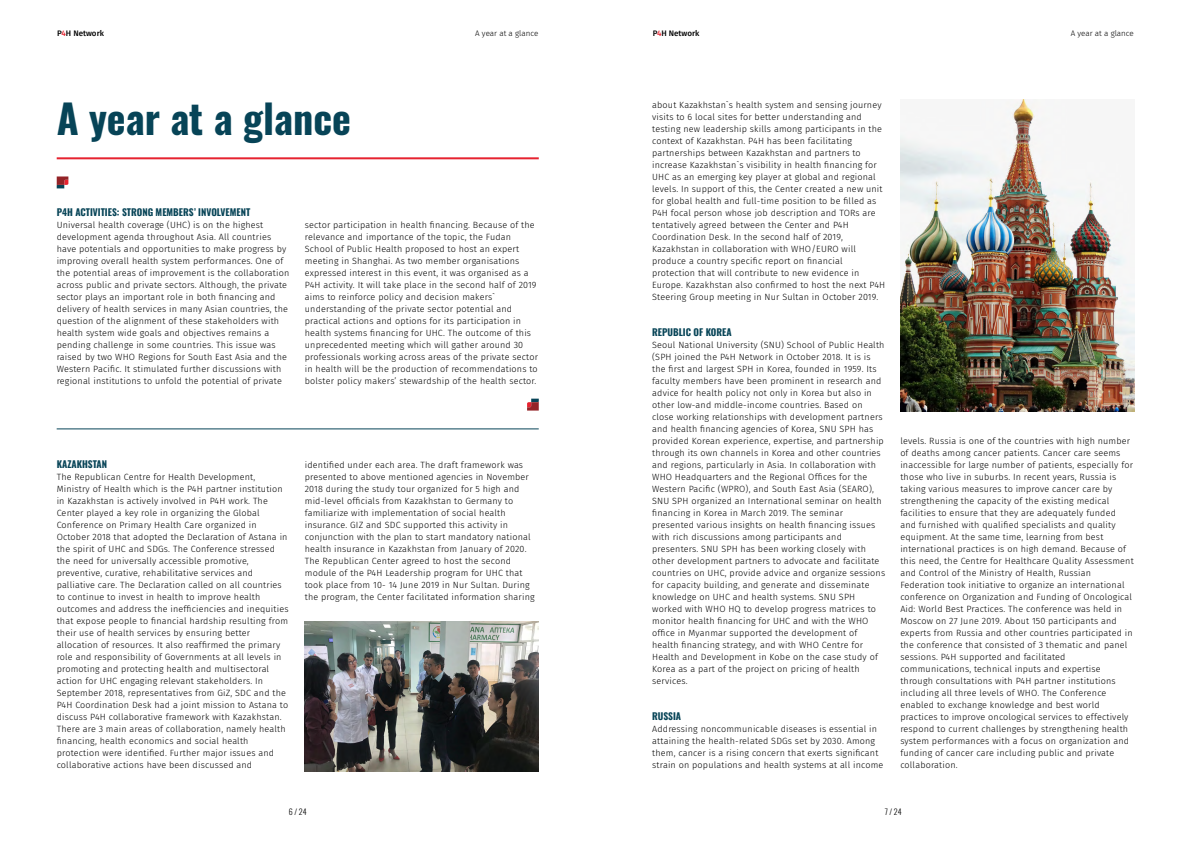
<style>
.page{position:relative;width:1191px;height:842px;background:#fff}
.page>*{position:absolute;margin:0;border:0;box-sizing:border-box;transform-origin:0 0}
.Header_Oswald_Bold_4{font:700 40px "Oswald";color:#074457}
.Body_text_Fira_Sans{font:700 9.5px "Oswald";color:#074457}
.Body_text_Fira_Sans-2{font:300 9px/12px "Fira Sans";letter-spacing:.02em;color:#000}
.t1{font:300 8px "Fira Sans";color:#000}
.t2{font:500 8px "Fira Sans";color:#000}
.t3{font:300 8px "Oswald";color:#000}
.s1{color:#e62330}
</style>
<div class="page">
<hr style="left:57px;top:157px;width:482px;height:2px;background:#e62330">
<hr style="left:57px;top:429px;width:482px;height:1px;background:#074457">
<svg style="left:57px;top:176px;width:11px;height:12px"></svg>
<svg style="left:527px;top:399px;width:12px;height:12px"></svg>
<img style="left:305px;top:621px;width:234px;height:150px">
<img style="left:900px;top:99px;width:234px;height:312px">
<p class="t2" style="left:57px;top:27px;width:48px">P<span class="s1">4</span>H Network</p>
<p class="t1" style="left:475px;top:27px;width:65px">A year at a glance</p>
<p class="t2" style="left:652px;top:27px;width:48px">P<span class="s1">4</span>H Network</p>
<p class="t1" style="left:1070px;top:27px;width:65px">A year at a glance</p>
<p class="Header_Oswald_Bold_4" style="left:57px;top:97px;width:296px">A year at a glance</p>
<p class="Body_text_Fira_Sans" style="left:57px;top:207px;width:195px">P4H ACTIVITIES: STRONG MEMBERS’ INVOLVEMENT</p>
<p class="Body_text_Fira_Sans-2" style="left:57px;top:219px;width:234px">Universal health coverage (UHC) is on the highest development agenda throughout Asia. All countries have potentials and opportunities to make progress by improving overall health system performances. One of the potential areas of improvement is the collaboration across public and private sectors. Although, the private sector plays an important role in both financing and delivery of health services in many Asian countries, the question of the alignment of these stakeholders with health system wide goals and objectives remains a pending challenge in some countries. This issue was raised by two WHO Regions for South East Asia and the Western Pacific. It stimulated further discussions with regional institutions to unfold the potential of private</p>
<p class="Body_text_Fira_Sans-2" style="left:305px;top:219px;width:235px">sector participation in health financing. Because of the relevance and importance of the topic, the Fudan School of Public Health proposed to host an expert meeting in Shanghai. As two member organisations expressed interest in this event, it was organised as a P4H activity. It will take place in the second half of 2019 aims to reinforce policy and decision makers` understanding of the private sector potential and practical actions and options for its participation in health systems financing for UHC. The outcome of this unprecedented meeting which will gather around 30 professionals working across areas of the private sector in health will be the production of recommendations to bolster policy makers’ stewardship of the health sector.</p>
<p class="Body_text_Fira_Sans" style="left:57px;top:459px;width:52px">KAZAKHSTAN</p>
<p class="Body_text_Fira_Sans-2" style="left:57px;top:471px;width:233px">The Republican Centre for Health Development, Ministry of Health which is the P4H partner institution in Kazakhstan is actively involved in P4H work. The Center played a key role in organizing the Global Conference on Primary Health Care organized in October 2018 that adopted the Declaration of Astana in the spirit of UHC and SDGs. The Conference stressed the need for universally accessible promotive, preventive, curative, rehabilitative services and palliative care. The Declaration called on all countries to continue to invest in health to improve health outcomes and address the inefficiencies and inequities that expose people to financial hardship resulting from their use of health services by ensuring better allocation of resources. It also reaffirmed the primary role and responsibility of Governments at all levels in promoting and protecting health and multisectoral action for UHC engaging relevant stakeholders. In September 2018, representatives from GiZ, SDC and the P4H Coordination Desk had a joint mission to Astana to discuss P4H collaborative framework with Kazakhstan.<br>There are 3 main areas of collaboration, namely health financing, health economics and social health protection were identified. Further major issues and collaborative actions have been discussed and</p>
<p class="Body_text_Fira_Sans-2" style="left:305px;top:459px;width:227px">identified under each area. The draft framework was presented to above mentioned agencies in November 2018 during the study tour organized for 5 high and mid-level officials from Kazakhstan to Germany to familiarize with implementation of social health insurance. GIZ and SDC supported this activity in conjunction with the plan to start mandatory national health insurance in Kazakhstan from January of 2020.</p>
<p class="Body_text_Fira_Sans-2" style="left:305px;top:555px;width:231px">The Republican Center agreed to host the second module of the P4H Leadership program for UHC that took place from 10- 14 June 2019 in Nur Sultan. During the program, the Center facilitated information sharing</p>
<p class="Body_text_Fira_Sans-2" style="left:652px;top:99px;width:235px">about Kazakhstan`s health system and sensing journey visits to 6 local sites for better understanding and testing new leadership skills among participants in the context of Kazakhstan. P4H has been facilitating partnerships between Kazakhstan and partners to increase Kazakhstan`s visibility in health financing for UHC as an emerging key player at global and regional levels. In support of this, the Center created a new unit for global health and full-time position to be filled as P4H focal person whose job description and TORs are tentatively agreed between the Center and P4H Coordination Desk. In the second half of 2019, Kazakhstan in collaboration with WHO/EURO will produce a country specific report on financial protection that will contribute to new evidence in Europe. Kazakhstan also confirmed to host the next P4H Steering Group meeting in Nur Sultan in October 2019.</p>
<p class="Body_text_Fira_Sans" style="left:652px;top:327px;width:81px">REPUBLIC OF KOREA</p>
<p class="Body_text_Fira_Sans-2" style="left:652px;top:339px;width:234px">Seoul National University (SNU) School of Public Health (SPH joined the P4H Network in October 2018. It is is the first and largest SPH in Korea, founded in 1959. Its faculty members have been prominent in research and advice for health policy not only in Korea but also in other low-and middle-income countries. Based on close working relationships with development partners and health financing agencies of Korea, SNU SPH has provided Korean experience, expertise, and partnership through its own channels in Korea and other countries and regions, particularly in Asia. In collaboration with WHO Headquarters and the Regional Offices for the Western Pacific (WPRO), and South East Asia (SEARO), SNU SPH organized an International seminar on health financing in Korea in March 2019. The seminar presented various insights on health financing issues with rich discussions among participants and presenters. SNU SPH has been working closely with other development partners to advocate and facilitate countries on UHC, provide advice and organize sessions for capacity building, and generate and disseminate knowledge on UHC and health systems. SNU SPH worked with WHO HQ to develop progress matrices to monitor health financing for UHC and with the WHO office in Myanmar supported the development of health financing strategy, and with WHO Centre for Health and Development in Kobe on the case study of Korea as a part of the project on pricing of health services.</p>
<p class="Body_text_Fira_Sans" style="left:652px;top:711px;width:30px">RUSSIA</p>
<p class="Body_text_Fira_Sans-2" style="left:652px;top:723px;width:233px">Addressing noncommunicable diseases is essential in attaining the health-related SDGs set by 2030. Among them, cancer is a rising concern that exerts significant strain on populations and health systems at all income</p>
<p class="Body_text_Fira_Sans-2" style="left:900px;top:435px;width:235px">levels. Russia is one of the countries with high number of deaths among cancer patients. Cancer care seems inaccessible for large number of patients, especially for those who live in suburbs. In recent years, Russia is taking various measures to improve cancer care by strengthening the capacity of the existing medical facilities to ensure that they are adequately funded and furnished with qualified specialists and quality equipment. At the same time, learning from best international practices is on high demand. Because of this need, the Centre for Healthcare Quality Assessment and Control of the Ministry of Health, Russian Federation took initiative to organize an international conference on Organization and Funding of Oncological Aid: World Best Practices. The conference was held in Moscow on 27 June 2019. About 150 participants and experts from Russia and other countries participated in the conference that consisted of 3 thematic and panel sessions. P4H supported and facilitated communications, technical inputs and expertise through consultations with P4H partner institutions including all three levels of WHO. The Conference enabled to exchange knowledge and best world practices to improve oncological services to effectively respond to current challenges by strengthening health system performances with a focus on organization and funding of cancer care including public and private collaboration.</p>
<p class="t3" style="left:289px;top:804px;width:19px">6 / 24</p>
<p class="t3" style="left:884px;top:804px;width:19px">7 / 24</p>
</div>
